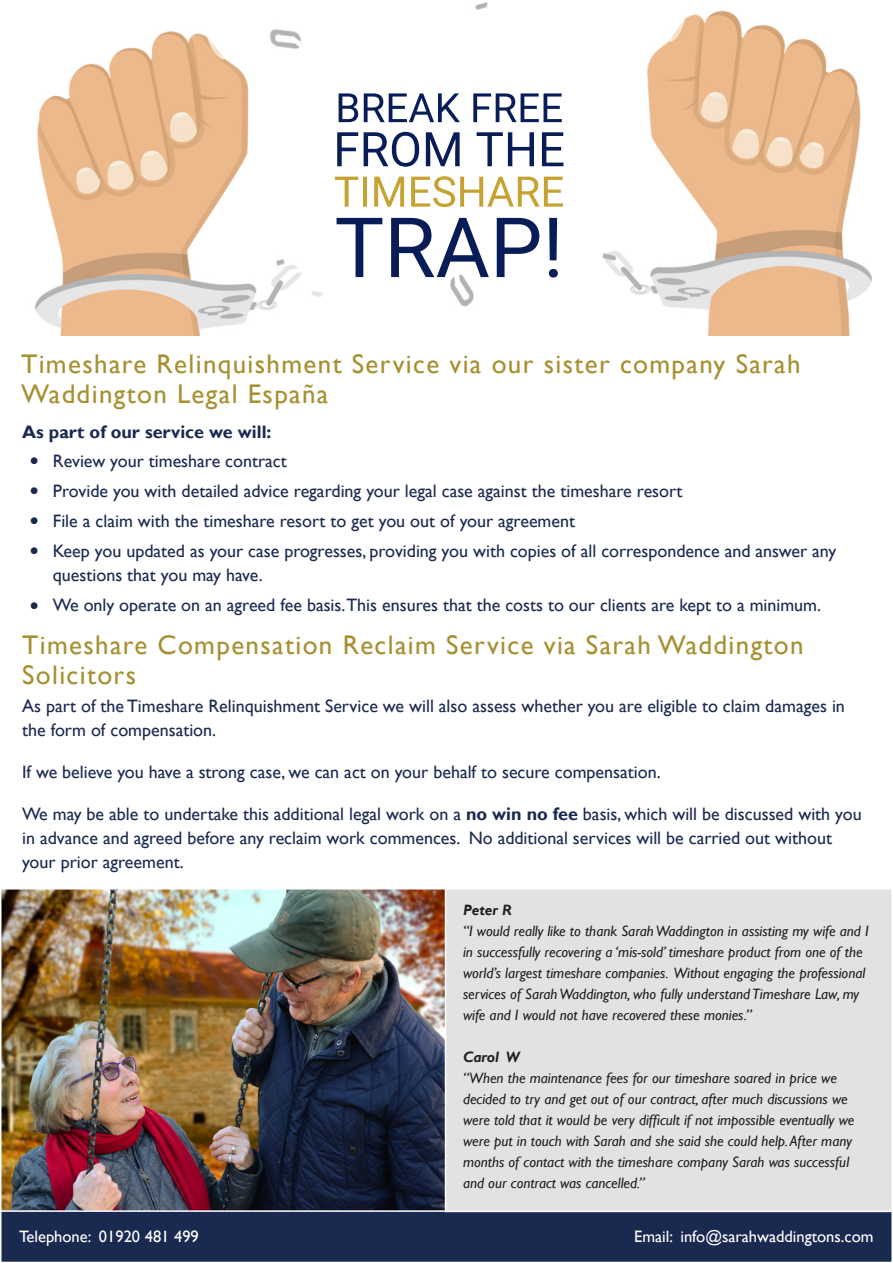
<style>
.page{position:relative;width:893px;height:1263px;background:#fff}
.page>*{position:absolute;margin:0;border:0;box-sizing:border-box;transform-origin:0 0}
.t1{font:27px/30px "Gill Sans";letter-spacing:.05em;color:#a69031}
.t2{font:27px "Gill Sans";color:#19284f}
.t3{font:18px/24px "Gill Sans";color:#1a294f}
.t4{font:700 18px "Gill Sans";color:#1a294f}
.t5{font:16.5px "Gill Sans";color:#fff}
.t6{font:italic 15px/21px "Gill Sans";color:#231f20}
.t7{font:italic 700 15px "Gill Sans";color:#231f20}
.s1{font-weight:700}
</style>
<div class="page">
<img style="left:3px;top:891px;width:441px;height:319px">
<div style="left:1px;top:1211px;width:891px;height:51px;background:#1a2950"></div>
<div style="left:0;top:1210px;width:893px;height:53px;border:2px solid #fff"></div>
<img style="left:35px;top:2px;width:837px;height:334px">
<div style="left:446px;top:889px;width:446px;height:322px;background:#e2e2e2"></div>
<div style="left:445px;top:888px;width:448px;height:324px;border:2px solid #fff"></div>
<p class="t1" style="left:21px;top:350px;width:781px">Timeshare Relinquishment Service via our sister company Sarah<br>Waddington Legal España</p>
<p class="t4" style="left:22px;top:421px;width:251px">As part of our service we will:</p>
<p class="t2" style="left:30px;top:446px;width:11px">•</p>
<p class="t2" style="left:30px;top:476px;width:11px">•</p>
<p class="t2" style="left:30px;top:506px;width:11px">•</p>
<p class="t2" style="left:30px;top:536px;width:11px">•</p>
<p class="t3" style="left:53px;top:450px;width:235px">Review your timeshare contract</p>
<p class="t3" style="left:53px;top:480px;width:631px">Provide you with detailed advice regarding your legal case against the timeshare resort</p>
<p class="t3" style="left:53px;top:510px;width:524px">File a claim with the timeshare resort to get you out of your agreement</p>
<p class="t3" style="left:53px;top:540px;width:785px">Keep you updated as your case progresses, providing you with copies of all correspondence and answer any questions that you may have.</p>
<p class="t3" style="left:53px;top:594px;width:769px">We only operate on an agreed fee basis.This ensures that the costs to our clients are kept to a minimum.</p>
<p class="t2" style="left:30px;top:590px;width:11px">•</p>
<p class="t1" style="left:22px;top:631px;width:783px">Timeshare Compensation Reclaim Service via Sarah Waddington<br>Solicitors</p>
<p class="t3" style="left:22px;top:694px;width:824px">As part of the Timeshare Relinquishment Service we will also assess whether you are eligible to claim damages in the form of compensation.</p>
<p class="t3" style="left:22px;top:760px;width:640px">If we believe you have a strong case, we can act on your behalf to secure compensation.</p>
<p class="t3" style="left:22px;top:802px;width:841px">We may be able to undertake this additional legal work on a <span class="s1">no win no fee</span> basis, which will be discussed with you in advance and agreed before any reclaim work commences. No additional services will be carried out without your prior agreement.</p>
<p class="t7" style="left:463px;top:901px;width:50px">Peter R</p>
<p class="t6" style="left:463px;top:921px;width:407px">“I would really like to thank Sarah Waddington in assisting my wife and I in successfully recovering a ‘mis-sold’ timeshare product from one of the world’s largest timeshare companies. Without engaging the professional services of Sarah Waddington, who fully understand Timeshare Law, my wife and I would not have recovered these monies.”</p>
<p class="t7" style="left:463px;top:1048px;width:59px">Carol W</p>
<p class="t6" style="left:463px;top:1068px;width:393px">“When the maintenance fees for our timeshare soared in price we decided to try and get out of our contract, after much discussions we were told that it would be very difficult if not impossible eventually we were put in touch with Sarah and she said she could help. After many months of contact with the timeshare company Sarah was successful and our contract was cancelled.”</p>
<p class="t5" style="left:19px;top:1227px;width:181px">Telephone: 01920 481 499</p>
<p class="t5" style="left:634px;top:1227px;width:241px">Email: info@sarahwaddingtons.com</p>
</div>
